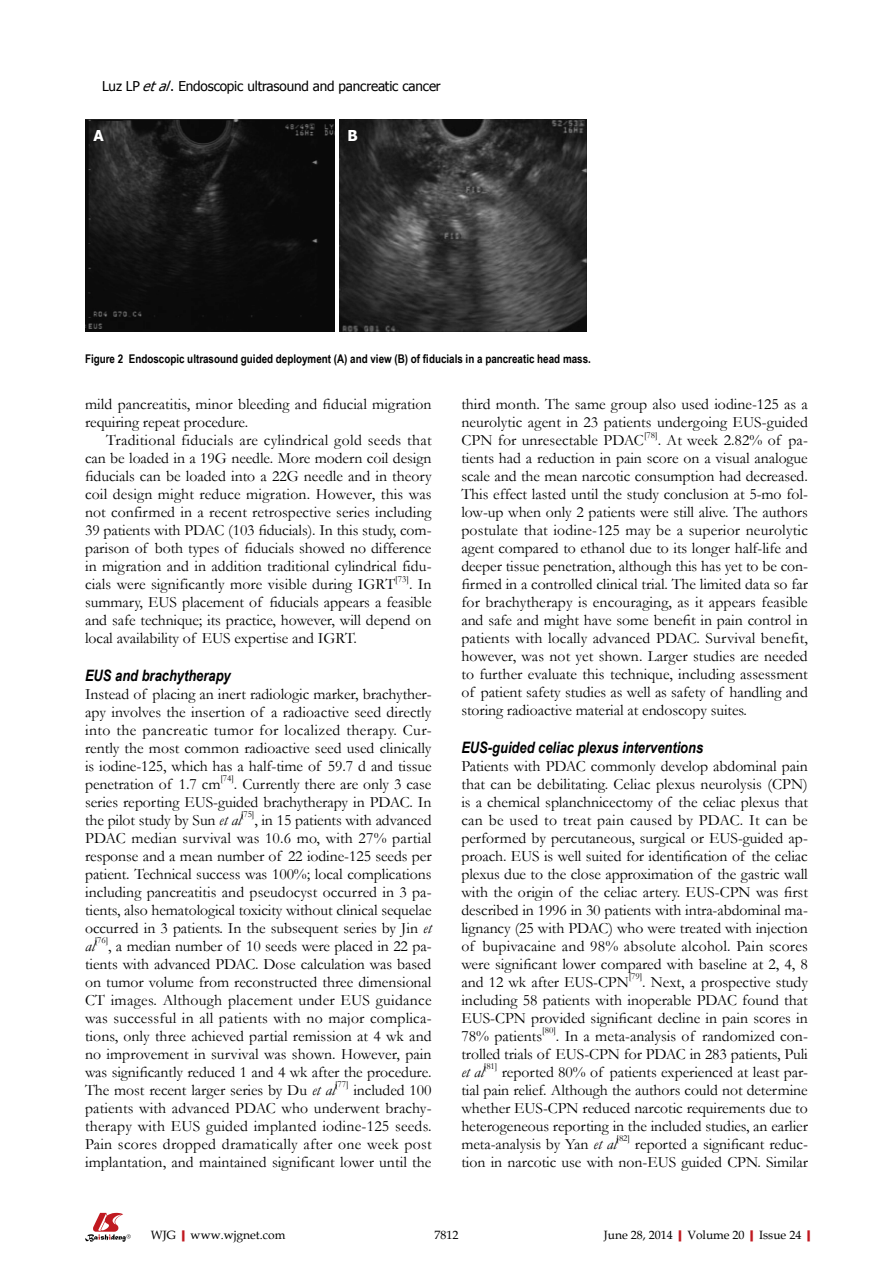
<style>
.page{position:relative;width:893px;height:1263px;background:#fff}
.page>*{position:absolute;margin:0;border:0;box-sizing:border-box;transform-origin:0 0}
.t1{font:15.75px/18px "Garamond";letter-spacing:-.005em;color:#000;text-align:justify}
.t2{font:15.75px "Garamond";letter-spacing:.02em;color:#000}
.t3{font:700 15px "Tahoma";color:#fff}
.t4{font:13.5px "Tahoma";letter-spacing:-.01em;color:#000}
.t5{font:700 12px "Arial Narrow";color:#000}
.t6{font:12px "Book Antiqua";color:#000}
.t7{font:9.15px "Garamond";letter-spacing:-.005em;color:#000}
.s1{font-style:italic}
.s2{font-family:"Arial Narrow";font-weight:700;font-style:italic}
.s3{font-weight:700;color:#c01920}
</style>
<div class="page">
<svg style="left:85px;top:1213px;width:46px;height:29px"></svg>
<img style="left:85px;top:119px;width:250px;height:213px">
<img style="left:339px;top:119px;width:248px;height:213px">
<p class="t4" style="left:102px;top:77px;width:340px">Luz LP <span class="s1">etal</span>. Endoscopic ultrasound and pancreatic cancer</p>
<p class="t3" style="left:94px;top:125px;width:12px">A</p>
<p class="t3" style="left:348px;top:125px;width:12px">B</p>
<p class="t5" style="left:85px;top:350px;width:507px">Figure 2 Endoscopic ultrasound guided deployment (A) and view (B) of fiducials in a pancreatic head mass.</p>
<p class="t1" style="left:85px;top:395px;width:348px">mild pancreatitis, minor bleeding and fiducial migration</p>
<p class="t1" style="left:85px;top:413px;width:165px">requiring repeat procedure.</p>
<p class="t2" style="left:106px;top:430px;width:327px">Traditional fiducials are cylindrical gold seeds that</p>
<p class="t1" style="left:85px;top:449px;width:348px">can be loaded in a 19G needle. More modern coil design</p>
<p class="t1" style="left:85px;top:467px;width:348px">fiducials can be loaded into a 22G needle and in theory</p>
<p class="t1" style="left:85px;top:485px;width:348px">coil design might reduce migration. However, this was</p>
<p class="t1" style="left:85px;top:503px;width:348px">not confirmed in a recent retrospective series including</p>
<p class="t1" style="left:85px;top:521px;width:348px">39 patients with PDAC (103 fiducials). In this study, com-</p>
<p class="t1" style="left:85px;top:539px;width:348px">parison of both types of fiducials showed no difference</p>
<p class="t1" style="left:85px;top:557px;width:348px">in migration and in addition traditional cylindrical fidu-</p>
<p class="t1" style="left:85px;top:575px;width:312px">cials were significantly more visible during IGRT</p>
<p class="t7" style="left:395px;top:573px;width:15px">[73]</p>
<p class="t1" style="left:85px;top:575px;width:348px;text-indent:324px">. In summary, EUS placement of fiducials appears a feasible and safe technique; its practice, however, will depend on local availability of EUS expertise and IGRT.</p>
<p class="t1" style="left:85px;top:666px;width:348px;text-align:left"><span class="s2">EUS and brachytherapy<br></span>Instead of placing an inert radiologic marker, brachyther&shy;apy involves the insertion of a radioactive seed directly into the pancreatic tumor for localized therapy. Cur&shy;rently the most common radioactive seed used clinically is iodine-125, which has a half-time of 59.7 d and tissue penetration of 1.7 cm</p>
<p class="t7" style="left:221px;top:772px;width:15px">[74]</p>
<p class="t1" style="left:85px;top:774px;width:348px;text-indent:149px">. Currently there are only 3 case series reporting EUS-guided brachytherapy in PDAC. In the pilot study by Sun <span class="s1">et al</span></p>
<p class="t7" style="left:241px;top:808px;width:15px">[75]</p>
<p class="t1" style="left:85px;top:810px;width:348px;text-indent:169px">, in 15 patients with advanced PDAC median survival was 10.6 mo, with 27% partial response and a mean number of 22 iodine-125 seeds per patient. Technical success was 100%; local complications including pancreatitis and pseudocyst occurred in 3 pa&shy;tients, also hematological toxicity without clinical sequelae occurred in 3 patients. In the subsequent series by Jin <span class="s1">et al</span></p>
<p class="t7" style="left:95px;top:934px;width:15px">[76]</p>
<p class="t1" style="left:85px;top:936px;width:348px;text-indent:23px">, a median number of 10 seeds were placed in 22 pa&shy;tients with advanced PDAC. Dose calculation was based on tumor volume from reconstructed three dimensional CT images. Although placement under EUS guidance was successful in all patients with no major complica&shy;tions, only three achieved partial remission at 4 wk and no improvement in survival was shown. However, pain was significantly reduced 1 and 4 wk after the procedure.<br>The most recent larger series by Du <span class="s1">et al</span></p>
<p class="t7" style="left:335px;top:1078px;width:15px">[77]</p>
<p class="t1" style="left:85px;top:1080px;width:348px;text-indent:268px">included 100 patients with advanced PDAC who underwent brachy&shy;therapy with EUS guided implanted iodine-125 seeds.<br>Pain scores dropped dramatically after one week post implantation, and maintained significant lower until the</p>
<p class="t1" style="left:461px;top:395px;width:348px">third month. The same group also used iodine-125 as a neurolytic agent in 23 patients undergoing EUS-guided CPN for unresectable PDAC</p>
<p class="t7" style="left:644px;top:429px;width:15px">[78]</p>
<p class="t1" style="left:461px;top:431px;width:348px;text-indent:196px">. At week 2.82% of pa&shy;tients had a reduction in pain score on a visual analogue scale and the mean narcotic consumption had decreased.<br>This effect lasted until the study conclusion at 5-mo fol&shy;low-up when only 2 patients were still alive. The authors postulate that iodine-125 may be a superior neurolytic agent compared to ethanol due to its longer half-life and deeper tissue penetration, although this has yet to be con&shy;firmed in a controlled clinical trial. The limited data so far for brachytherapy is encouraging, as it appears feasible and safe and might have some benefit in pain control in patients with locally advanced PDAC. Survival benefit, however, was not yet shown. Larger studies are needed to further evaluate this technique, including assessment of patient safety studies as well as safety of handling and storing radioactive material at endoscopy suites.</p>
<p class="t1" style="left:461px;top:738px;width:348px;text-align:left"><span class="s2">EUS-guided celiac plexus interventions<br></span>Patients with PDAC commonly develop abdominal pain that can be debilitating. Celiac plexus neurolysis (CPN) is a chemical splanchnicectomy of the celiac plexus that can be used to treat pain caused by PDAC. It can be performed by percutaneous, surgical or EUS-guided ap&shy;proach. EUS is well suited for identification of the celiac plexus due to the close approximation of the gastric wall with the origin of the celiac artery. EUS-CPN was first described in 1996 in 30 patients with intra-abdominal ma&shy;lignancy (25 with PDAC) who were treated with injection of bupivacaine and 98% absolute alcohol. Pain scores were significant lower compared with baseline at 2, 4, 8 and 12 wk after EUS-CPN</p>
<p class="t7" style="left:629px;top:970px;width:15px">[79]</p>
<p class="t1" style="left:461px;top:972px;width:348px;text-indent:181px">. Next, a prospective study including 58 patients with inoperable PDAC found that EUS-CPN provided significant decline in pain scores in 78% patients</p>
<p class="t7" style="left:542px;top:1024px;width:15px">[80]</p>
<p class="t1" style="left:461px;top:1026px;width:348px;text-indent:95px">. In a meta-analysis of randomized con&shy;trolled trials of EUS-CPN for PDAC in 283 patients, Puli <span class="s1">et al</span></p>
<p class="t7" style="left:484px;top:1060px;width:15px">[81]</p>
<p class="t1" style="left:461px;top:1062px;width:348px;text-indent:40px">reported 80% of patients experienced at least par&shy;tial pain relief. Although the authors could not determine whether EUS-CPN reduced narcotic requirements due to heterogeneous reporting in the included studies, an earlier meta-analysis by Yan <span class="s1">et al</span></p>
<p class="t7" style="left:617px;top:1132px;width:15px">[82]</p>
<p class="t1" style="left:461px;top:1134px;width:348px;text-align:right">reported a significant reduc-<br>tion in narcotic use with non-EUS guided CPN. Similar</p>
<p class="t6" style="left:151px;top:1226px;width:136px">WJG<span class="s3">|</span>www.wjgnet.com</p>
<p class="t6" style="left:434px;top:1226px;width:25px">7812</p>
<p class="t6" style="left:604px;top:1226px;width:214px">June 28, 2014<span class="s3">|</span>Volume 20<span class="s3">|</span>Issue 24<span class="s3">|</span></p>
</div>
